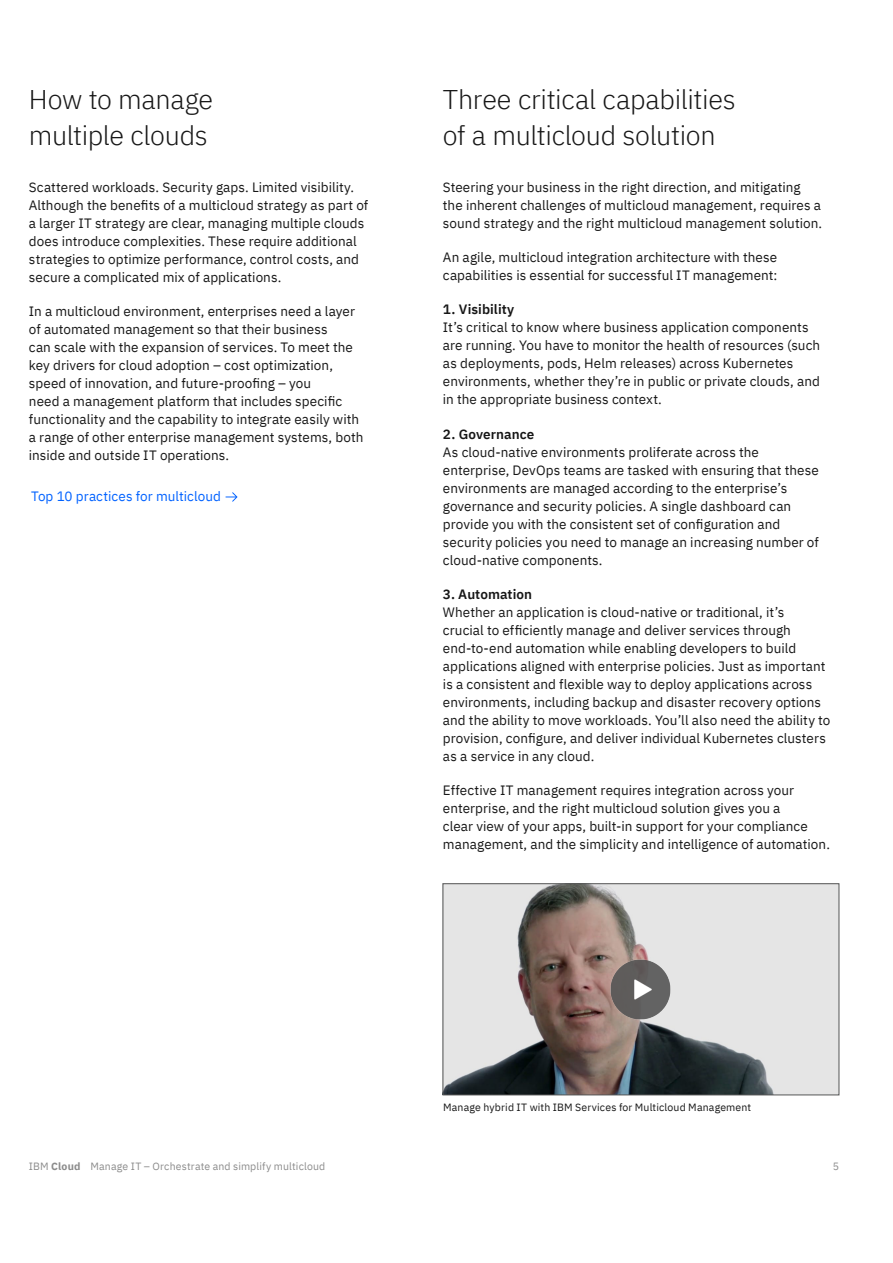
<style>
.page{position:relative;width:893px;height:1263px;background:#fff}
.page>*{position:absolute;margin:0;border:0;box-sizing:border-box;transform-origin:0 0}
.Pagehead{font:300 27px/36px "IBM Plex Sans";letter-spacing:-.015em;color:#171717}
.Body{font:13.5px/18px "IBM Plex Sans";letter-spacing:.005em;color:#171717}
.Subhead{font:600 13.5px "IBM Plex Sans";letter-spacing:.005em;color:#171717}
.Body-2{font:13.5px "IBM Plex Sans";letter-spacing:.005em;color:#0062ff}
.Left2{font:10.5px "IBM Plex Sans";letter-spacing:.015em;color:#171717}
.t1{font:10.5px "IBM Plex Sans";letter-spacing:.015em;color:#8c8c8c}
.s1{font-weight:700}
</style>
<div class="page">
<img style="left:445px;top:885px;width:392px;height:208px">
<div style="left:443px;top:883px;width:396px;height:212px;border:1px solid #555656"></div>
<img style="left:611px;top:959px;width:60px;height:60px">
<svg style="left:226px;top:492px;width:12px;height:10px"></svg>
<p class="Pagehead" style="left:29px;top:80px;width:186px">How to manage multiple clouds</p>
<p class="Pagehead" style="left:443px;top:80px;width:294px">Three critical capabilities of a multicloud solution</p>
<p class="Body" style="left:29px;top:177px;width:341px">Scattered workloads. Security gaps. Limited visibility.<br>Although the benefits of a multicloud strategy as part of a larger IT strategy are clear, managing multiple clouds does introduce complexities. These require additional strategies to optimize performance, control costs, and secure a complicated mix of applications.</p>
<p class="Body" style="left:29px;top:301px;width:336px">In a multicloud environment, enterprises need a layer of automated management so that their business<br>can scale with the expansion of services. To meet the key drivers for cloud adoption – cost optimization, speed of innovation, and future-proofing – you<br>need a management platform that includes specific functionality and the capability to integrate easily with a range of other enterprise management systems, both inside and outside IT operations.</p>
<p class="Body" style="left:443px;top:177px;width:381px">Steering your business in the right direction, and mitigating the inherent challenges of multicloud management, requires a sound strategy and the right multicloud management solution.</p>
<p class="Body" style="left:443px;top:247px;width:336px">An agile, multicloud integration architecture with these capabilities is essential for successful IT management:</p>
<p class="Subhead" style="left:443px;top:299px;width:73px">1. Visibility</p>
<p class="Body" style="left:443px;top:317px;width:379px">It’s critical to know where business application components are running. You have to monitor the health of resources (such as deployments, pods, Helm releases) across Kubernetes environments, whether they’re in public or private clouds, and in the appropriate business context.</p>
<p class="Subhead" style="left:443px;top:423px;width:93px">2. Governance</p>
<p class="Body" style="left:443px;top:442px;width:377px">As cloud-native environments proliferate across the enterprise, DevOps teams are tasked with ensuring that these environments are managed according to the enterprise’s governance and security policies. A single dashboard can provide you with the consistent set of configuration and security policies you need to manage an increasing number of cloud-native components.</p>
<p class="Subhead" style="left:443px;top:583px;width:91px">3. Automation</p>
<p class="Body" style="left:443px;top:602px;width:389px">Whether an application is cloud-native or traditional, it’s<br>crucial to efficiently manage and deliver services through end-to-end automation while enabling developers to build applications aligned with enterprise policies. Just as important is a consistent and flexible way to deploy applications across environments, including backup and disaster recovery options and the ability to move workloads. You’ll also need the ability to provision, configure, and deliver individual Kubernetes clusters as a service in any cloud.</p>
<p class="Body" style="left:443px;top:780px;width:389px">Effective IT management requires integration across your enterprise, and the right multicloud solution gives you a<br>clear view of your apps, built-in support for your compliance management, and the simplicity and intelligence of automation.</p>
<p class="Body-2" style="left:31px;top:486px;width:191px">Top 10 practices for multicloud</p>
<p class="Left2" style="left:443px;top:1099px;width:310px">Manage hybrid IT with IBM Services for Multicloud Management</p>
<p class="t1" style="left:29px;top:1158px;width:298px">IBM <span class="s1">Cloud</span> Manage IT – Orchestrate and simplify multicloud</p>
<p class="t1" style="left:833px;top:1158px;width:8px">5</p>
</div>
